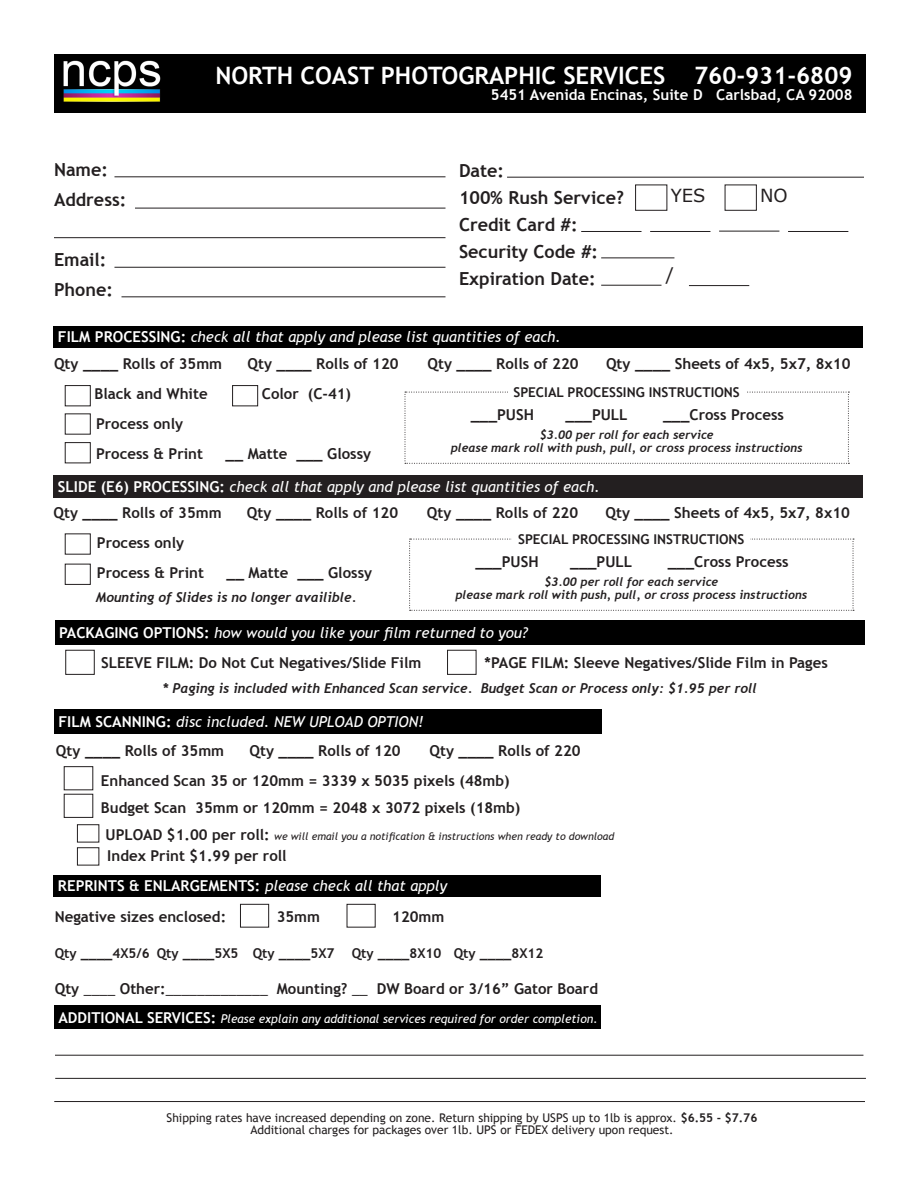
<style>
.page{position:relative;width:918px;height:1188px;background:#fff}
.page>*{position:absolute;margin:0;border:0;box-sizing:border-box;transform-origin:0 0}
.t1{font:700 24px "Trebuchet MS";color:#fff}
.t2{font:700 18px "Trebuchet MS";color:#231f20}
.t3{font:18px "Verdana";color:#231f20}
.t4{font:700 15px "Trebuchet MS";color:#231f20}
.t5{font:italic 15px "Trebuchet MS";color:#fff}
.t6{font:700 15px "Trebuchet MS";color:#fff}
.t7{font:italic 700 13.5px "Trebuchet";color:#231f20}
.t8{font:700 13.5px "Trebuchet MS";color:#231f20}
.t9{font:italic 700 12px "Trebuchet";color:#231f20}
.t10{font:12px "Trebuchet MS";color:#231f20}
.t11{font:italic 12px "Trebuchet MS";color:#fff}
.t12{font:italic 10.5px "Trebuchet MS";color:#231f20}
.s1{font-weight:700;font-style:normal}
.s2{font-weight:700;font-style:normal;font-size:15px}
.s3{font-weight:400}
.s4{font-weight:700}
</style>
<div class="page">
<hr style="left:114px;top:177px;width:332px;height:1px;background:#231f20">
<hr style="left:135px;top:208px;width:311px;height:1px;background:#231f20">
<hr style="left:54px;top:237px;width:392px;height:1px;background:#231f20">
<hr style="left:114px;top:267px;width:332px;height:1px;background:#231f20">
<hr style="left:122px;top:297px;width:324px;height:1px;background:#231f20">
<hr style="left:507px;top:177px;width:357px;height:1px;background:#231f20">
<div style="left:635px;top:185px;width:32px;height:26px;border:1px solid #231f20"></div>
<div style="left:725px;top:185px;width:32px;height:26px;border:1px solid #231f20"></div>
<hr style="left:581px;top:231px;width:61px;height:1px;background:#231f20">
<hr style="left:650px;top:231px;width:60px;height:1px;background:#231f20">
<hr style="left:719px;top:231px;width:60px;height:1px;background:#231f20">
<hr style="left:788px;top:231px;width:60px;height:1px;background:#231f20">
<hr style="left:601px;top:258px;width:73px;height:1px;background:#231f20">
<hr style="left:601px;top:285px;width:61px;height:1px;background:#231f20">
<hr style="left:689px;top:285px;width:60px;height:1px;background:#231f20">
<div style="left:65px;top:385px;width:26px;height:21px;border:1px solid #231f20"></div>
<div style="left:65px;top:650px;width:30px;height:25px;border:1px solid #231f20"></div>
<div style="left:64px;top:766px;width:29px;height:24px;border:1px solid #231f20"></div>
<div style="left:64px;top:794px;width:29px;height:24px;border:1px solid #231f20"></div>
<div style="left:77px;top:824px;width:22px;height:18px;border:1px solid #231f20"></div>
<div style="left:53px;top:326px;width:810px;height:21px;background:#000"></div>
<div style="left:53px;top:475px;width:810px;height:23px;background:#231f20"></div>
<div style="left:54px;top:709px;width:547px;height:24px;background:#000"></div>
<div style="left:240px;top:904px;width:29px;height:23px;border:1px solid #231f20"></div>
<div style="left:347px;top:904px;width:29px;height:23px;border:1px solid #231f20"></div>
<div style="left:53px;top:875px;width:548px;height:21px;background:#000"></div>
<div style="left:55px;top:1005px;width:546px;height:24px;background:#000"></div>
<div style="left:232px;top:385px;width:26px;height:21px;border:1px solid #231f20"></div>
<div style="left:65px;top:442px;width:26px;height:21px;border:1px solid #231f20"></div>
<svg style="left:405px;top:392px;width:444px;height:72px"></svg>
<div style="left:508px;top:385px;width:237px;height:14px;background:#fff"></div>
<div style="left:65px;top:564px;width:26px;height:21px;border:1px solid #231f20"></div>
<div style="left:447px;top:650px;width:29px;height:25px;border:1px solid #231f20"></div>
<div style="left:55px;top:621px;width:810px;height:24px;background:#000"></div>
<hr style="left:55px;top:1055px;width:808px;height:1px;background:#231f20">
<hr style="left:55px;top:1078px;width:811px;height:1px;background:#231f20">
<hr style="left:54px;top:1101px;width:811px;height:1px;background:#231f20">
<img style="left:54px;top:54px;width:113px;height:58px">
<div style="left:167px;top:54px;width:699px;height:58px;background:#000"></div>
<svg style="left:409px;top:539px;width:445px;height:72px"></svg>
<div style="left:513px;top:532px;width:237px;height:14px;background:#fff"></div>
<div style="left:77px;top:847px;width:22px;height:18px;border:1px solid #231f20"></div>
<p class="t2" style="left:54px;top:159px;width:56px">Name:</p>
<p class="t2" style="left:54px;top:189px;width:74px">Address:</p>
<p class="t2" style="left:54px;top:249px;width:54px">Email:</p>
<p class="t2" style="left:54px;top:279px;width:61px">Phone:</p>
<p class="t1" style="left:215px;top:60px;width:639px">NORTH COAST PHOTOGRAPHIC SERVICES 760-931-6809</p>
<p class="t6" style="left:491px;top:86px;width:363px">5451 Avenida Encinas, Suite D Carlsbad, CA 92008</p>
<p class="t2" style="left:459px;top:159px;width:47px">Date:</p>
<p class="t2" style="left:459px;top:186px;width:166px">100% Rush Service?</p>
<p class="t2" style="left:459px;top:213px;width:120px">Credit Card #:</p>
<p class="t2" style="left:459px;top:240px;width:141px">Security Code #:</p>
<p class="t2" style="left:459px;top:267px;width:138px">Expiration Date:</p>
<p class="t3" style="left:671px;top:184px;width:36px">YES</p>
<p class="t3" style="left:760px;top:184px;width:29px">NO</p>
<p class="t3" style="left:666px;top:263px;width:10px">/</p>
<p class="t5" style="left:58px;top:328px;width:505px"><span class="s1">FILM PROCESSING:</span> check all that apply and please list quantities of each.</p>
<p class="t4" style="left:54px;top:355px;width:170px">Qty ____ Rolls of 35mm</p>
<p class="t4" style="left:248px;top:355px;width:153px">Qty ____ Rolls of 120</p>
<p class="t4" style="left:428px;top:355px;width:153px">Qty ____ Rolls of 220</p>
<p class="t4" style="left:606px;top:355px;width:246px">Qty ____ Sheets of 4x5, 5x7, 8x10</p>
<p class="t4" style="left:95px;top:385px;width:115px">Black and White</p>
<p class="t4" style="left:262px;top:385px;width:91px">Color (C-41)</p>
<p class="t4" style="left:96px;top:415px;width:89px">Process only</p>
<p class="t4" style="left:96px;top:445px;width:109px">Process &amp; Print</p>
<p class="t4" style="left:226px;top:445px;width:147px">__ Matte ___ Glossy</p>
<p class="t8" style="left:513px;top:383px;width:228px">SPECIAL PROCESSING INSTRUCTIONS</p>
<p class="t4" style="left:471px;top:406px;width:65px">___PUSH</p>
<p class="t4" style="left:566px;top:406px;width:63px">___PULL</p>
<p class="t4" style="left:663px;top:406px;width:122px">___Cross Process</p>
<p class="t9" style="left:540px;top:427px;width:175px">$3.00 per roll for each service</p>
<p class="t9" style="left:451px;top:441px;width:353px">please mark roll with push, pull, or cross process instructions</p>
<p class="t5" style="left:58px;top:478px;width:543px"><span class="s1">SLIDE (E6) PROCESSING:</span> check all that apply and please list quantities of each.</p>
<p class="t4" style="left:53px;top:503px;width:170px">Qty ____ Rolls of 35mm</p>
<p class="t4" style="left:247px;top:503px;width:153px">Qty ____ Rolls of 120</p>
<p class="t4" style="left:427px;top:503px;width:153px">Qty ____ Rolls of 220</p>
<p class="t4" style="left:605px;top:503px;width:246px">Qty ____ Sheets of 4x5, 5x7, 8x10</p>
<p class="t4" style="left:97px;top:533px;width:89px">Process only</p>
<p class="t4" style="left:97px;top:563px;width:109px">Process &amp; Print</p>
<p class="t4" style="left:227px;top:563px;width:147px">__ Matte ___ Glossy</p>
<p class="t8" style="left:518px;top:530px;width:228px">SPECIAL PROCESSING INSTRUCTIONS</p>
<p class="t4" style="left:475px;top:553px;width:65px">___PUSH</p>
<p class="t4" style="left:570px;top:553px;width:63px">___PULL</p>
<p class="t4" style="left:668px;top:553px;width:122px">___Cross Process</p>
<p class="t9" style="left:544px;top:574px;width:175px">$3.00 per roll for each service</p>
<p class="t9" style="left:455px;top:588px;width:353px">please mark roll with push, pull, or cross process instructions</p>
<p class="t7" style="left:96px;top:588px;width:262px">Mounting of Slides is no longer availible.</p>
<p class="t5" style="left:59px;top:624px;width:470px"><span class="s1">PACKAGING OPTIONS:</span> how would you like your film returned to you?</p>
<p class="t4" style="left:101px;top:654px;width:322px">SLEEVE FILM: Do Not Cut Negatives/Slide Film</p>
<p class="t4" style="left:485px;top:654px;width:345px">*PAGE FILM: Sleeve Negatives/Slide Film in Pages</p>
<p class="t7" style="left:163px;top:680px;width:596px">* Paging is included with Enhanced Scan service. Budget Scan or Process only: $1.95 per roll</p>
<p class="t5" style="left:59px;top:712px;width:367px"><span class="s1">FILM SCANNING:</span> disc included. NEW UPLOAD OPTION!</p>
<p class="t4" style="left:56px;top:741px;width:170px">Qty ____ Rolls of 35mm</p>
<p class="t4" style="left:249px;top:741px;width:153px">Qty ____ Rolls of 120</p>
<p class="t4" style="left:429px;top:741px;width:153px">Qty ____ Rolls of 220</p>
<p class="t4" style="left:101px;top:771px;width:410px">Enhanced Scan 35 or 120mm = 3339 x 5035 pixels (48mb)</p>
<p class="t4" style="left:101px;top:798px;width:421px">Budget Scan 35mm or 120mm = 2048 x 3072 pixels (18mb)</p>
<p class="t12" style="left:106px;top:830px;width:510px"><span class="s2">UPLOAD $1.00 per roll:</span> we will email you a notification &amp; instructions when ready to download</p>
<p class="t4" style="left:107px;top:846px;width:181px">Index Print $1.99 per roll</p>
<p class="t5" style="left:58px;top:877px;width:391px"><span class="s1">REPRINTS &amp; ENLARGEMENTS:</span> please check all that apply</p>
<p class="t4" style="left:55px;top:907px;width:173px">Negative sizes enclosed:</p>
<p class="t4" style="left:277px;top:907px;width:45px">35mm</p>
<p class="t4" style="left:392px;top:907px;width:54px">120mm</p>
<p class="t8" style="left:55px;top:945px;width:281px">Qty ____4X5/6 Qty ____5X5 Qty ____5X7</p>
<p class="t8" style="left:352px;top:945px;width:193px">Qty ____8X10 Qty ____8X12</p>
<p class="t4" style="left:55px;top:979px;width:545px">Qty <span class="s3">____</span> Other:<span class="s3">_____________</span> Mounting? <span class="s3">__</span> DW Board or 3/16” Gator Board</p>
<p class="t11" style="left:58px;top:1011px;width:541px"><span class="s2">ADDITIONAL SERVICES:</span> Please explain any additional services required for order completion.</p>
<p class="t10" style="left:167px;top:1111px;width:592px">Shipping rates have increased depending on zone. Return shipping by USPS up to 1lb is approx. <span class="s4">$6.55 - $7.76</span></p>
<p class="t10" style="left:250px;top:1123px;width:425px">Additional charges for packages over 1lb. UPS or FEDEX delivery upon request.</p>
</div>
